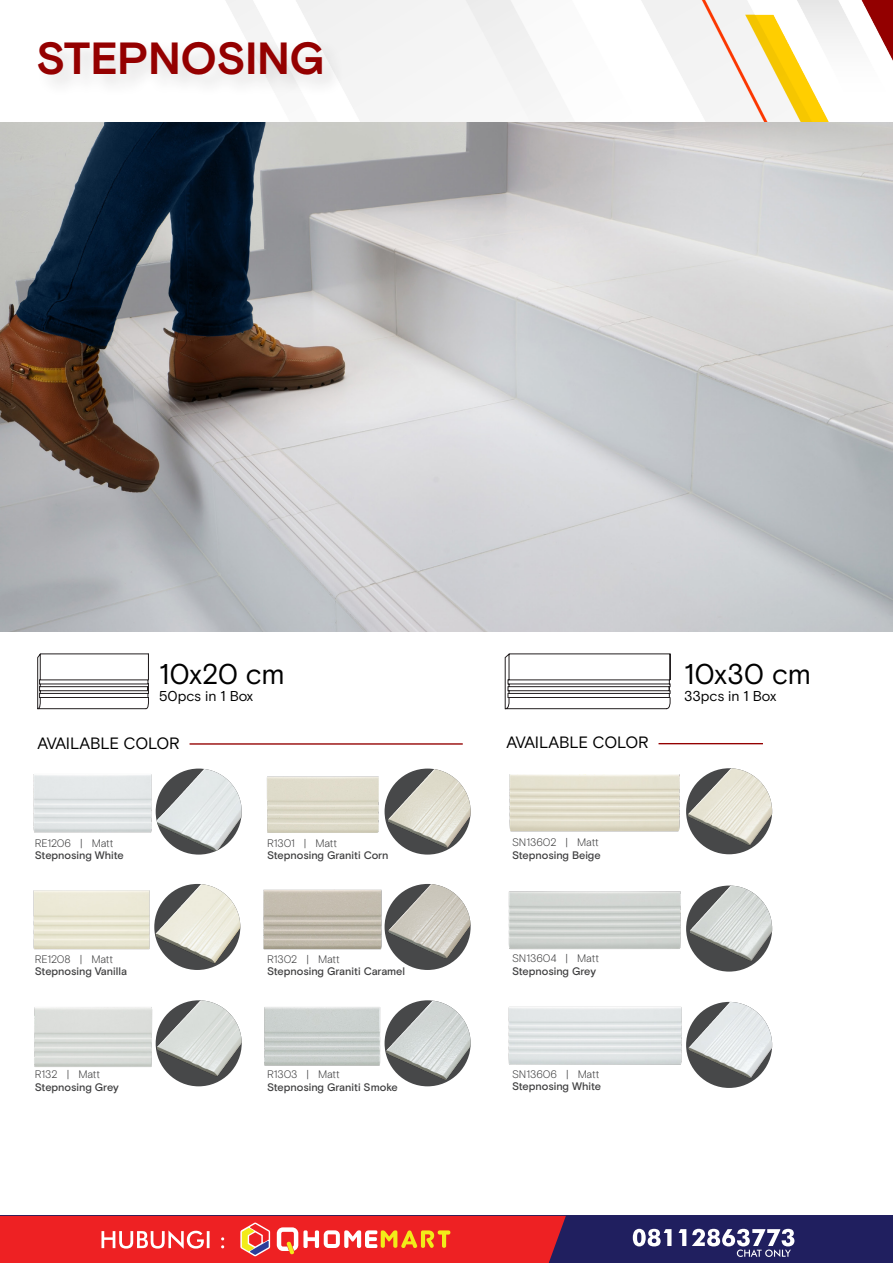
<style>
.page{position:relative;width:893px;height:1263px;background:#fff}
.page>*{position:absolute;margin:0;border:0;box-sizing:border-box;transform-origin:0 0}
.t1{font:700 45px "Basis Grotesque Pro";letter-spacing:-.015em;color:#940000}
.t2{font:28.5px "Basis Grotesque Pro";letter-spacing:-.005em;color:#000}
.t3{font:16.35px "Basis Grotesque Pro";letter-spacing:-.015em;color:#000}
.t4{font:14.25px "Basis Grotesque Pro";color:#000}
.t5{font:500 10.95px "Basis Grotesque Pro";letter-spacing:-.005em;color:#3e3e3f}
.t6{font:300 10.95px "Basis Grotesque Pro";color:#3e3e3f}
</style>
<div class="page">
<img style="left:0;top:0;width:893px;height:631px">
<div style="left:36px;top:39px;width:309px;height:59px;background:#f5f5f5"></div>
<svg style="left:713px;top:851px;width:30px;height:4px"></svg>
<img style="left:266px;top:776px;width:119px;height:57px">
<img style="left:33px;top:774px;width:125px;height:59px">
<img style="left:263px;top:889px;width:122px;height:61px">
<img style="left:264px;top:1007px;width:121px;height:59px">
<img style="left:34px;top:1007px;width:122px;height:60px">
<img style="left:509px;top:744px;width:174px;height:88px">
<img style="left:508px;top:891px;width:173px;height:59px">
<img style="left:508px;top:1006px;width:174px;height:59px">
<img style="left:385px;top:768px;width:86px;height:84px">
<img style="left:156px;top:768px;width:86px;height:86px;border-radius:43px">
<img style="left:154px;top:884px;width:86px;height:84px">
<div style="left:385px;top:884px;width:86px;height:86px;background:#474849;border-radius:50%"></div>
<img style="left:385px;top:884px;width:86px;height:78px">
<img style="left:385px;top:1000px;width:86px;height:84px">
<div style="left:156px;top:1000px;width:86px;height:86px;background:#474849;border-radius:50%"></div>
<img style="left:156px;top:1000px;width:86px;height:79px">
<img style="left:686px;top:768px;width:86px;height:86px;border-radius:43px">
<img style="left:686px;top:885px;width:86px;height:86px;border-radius:43px">
<img style="left:686px;top:1002px;width:86px;height:86px;border-radius:43px">
<svg style="left:37px;top:653px;width:112px;height:56px"></svg>
<svg style="left:505px;top:653px;width:166px;height:56px"></svg>
<hr style="left:190px;top:743px;width:273px;height:2px;background:#940000">
<hr style="left:658px;top:743px;width:105px;height:1px;background:#940000">
<div style="left:0;top:1216px;width:893px;height:47px;background:#201f5f"></div>
<svg style="left:0;top:1216px;width:566px;height:47px"></svg>
<svg style="left:633px;top:1229px;width:161px;height:28px"></svg>
<h1 class="t1" style="left:36px;top:32px;width:290px">STEPNOSING</h1>
<h2 class="t2" style="left:159px;top:657px;width:127px">10x20 cm</h2>
<h3 class="t4" style="left:159px;top:688px;width:96px">50pcs in 1 Box</h3>
<h3 class="t3" style="left:37px;top:733px;width:144px">AVAILABLE COLOR</h3>
<h3 class="t3" style="left:506px;top:733px;width:144px">AVAILABLE COLOR</h3>
<p class="t6" style="left:35px;top:836px;width:80px">RE1206 | Matt</p>
<p class="t5" style="left:35px;top:849px;width:91px">Stepnosing White</p>
<p class="t6" style="left:267px;top:836px;width:72px">R1301 | Matt</p>
<p class="t5" style="left:267px;top:849px;width:123px">Stepnosing Graniti Corn</p>
<p class="t6" style="left:512px;top:836px;width:88px">SN13602 | Matt</p>
<p class="t5" style="left:512px;top:848px;width:90px">Stepnosing Beige</p>
<h2 class="t2" style="left:684px;top:657px;width:128px">10x30 cm</h2>
<h3 class="t4" style="left:684px;top:688px;width:94px">33pcs in 1 Box</h3>
<p class="t6" style="left:35px;top:952px;width:80px">RE1208 | Matt</p>
<p class="t5" style="left:35px;top:965px;width:94px">Stepnosing Vanilla</p>
<p class="t6" style="left:35px;top:1068px;width:67px">R132 | Matt</p>
<p class="t5" style="left:35px;top:1080px;width:86px">Stepnosing Grey</p>
<p class="t6" style="left:267px;top:952px;width:74px">R1302 | Matt</p>
<p class="t5" style="left:267px;top:965px;width:140px">Stepnosing Graniti Caramel</p>
<p class="t6" style="left:267px;top:1068px;width:74px">R1303 | Matt</p>
<p class="t5" style="left:267px;top:1080px;width:132px">Stepnosing Graniti Smoke</p>
<p class="t6" style="left:512px;top:952px;width:88px">SN13604 | Matt</p>
<p class="t5" style="left:512px;top:964px;width:86px">Stepnosing Grey</p>
<p class="t6" style="left:512px;top:1068px;width:89px">SN13606 | Matt</p>
<p class="t5" style="left:512px;top:1080px;width:91px">Stepnosing White</p>
</div>
